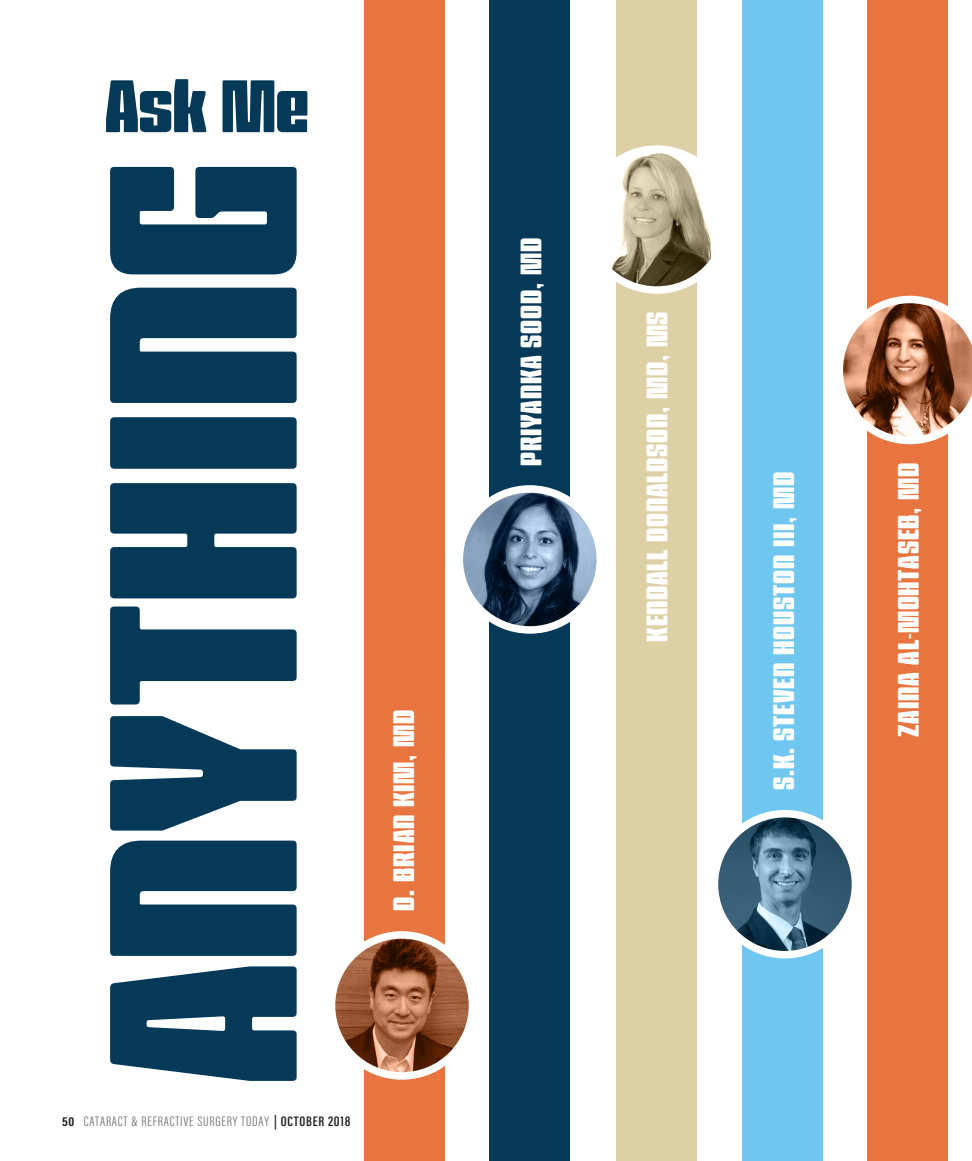
<style>
.page{position:relative;width:972px;height:1161px;background:#fff}
.page>*{position:absolute;margin:0;border:0;box-sizing:border-box;transform-origin:0 0}
.body{font:270px "Barge";color:#043958}
.body-2{font:75px "Barge";color:#043958}
.body-3{font:30px "Barge";letter-spacing:.025em;color:#fff}
.t1{font:300 14.1px "Acumin Pro Extra Cond";letter-spacing:.05em;color:#6c6d70;scale:1.11 1}
.s1{font-weight:700;font-size:13.35px;color:#231f20}
.s2{font-weight:600;color:#231f20}
</style>
<div class="page">
<div style="left:616px;top:0;width:81px;height:1161px;background:#ded0a5"></div>
<div style="left:742px;top:0;width:81px;height:1161px;background:#6fc6ef"></div>
<div style="left:867px;top:0;width:81px;height:1161px;background:#e87440"></div>
<div style="left:364px;top:0;width:81px;height:1161px;background:#e87440"></div>
<img style="left:720px;top:816px;width:130px;height:139px">
<div style="left:711px;top:810px;width:148px;height:148px;border:8px solid #fff;border-radius:50%"></div>
<svg style="left:843px;top:296px;width:129px;height:148px"></svg>
<div style="left:489px;top:0;width:81px;height:1161px;background:#043958"></div>
<img style="left:610px;top:149px;width:102px;height:141px">
<div style="left:583px;top:145px;width:148px;height:149px;border:8px solid #fff;border-radius:50%"></div>
<img style="left:337px;top:935px;width:130px;height:141px">
<div style="left:328px;top:931px;width:148px;height:149px;border:8px solid #fff;border-radius:50%"></div>
<img style="left:465px;top:489px;width:130px;height:141px">
<div style="left:456px;top:485px;width:148px;height:149px;border:8px solid #fff;border-radius:50%"></div>
<p class="body-2" style="left:105px;top:61px;width:206px">Ask Me</p>
<p class="body" style="left:40px;top:1085px;width:925px;rotate:-90deg">ANYTHING</p>
<p class="t1" style="left:62px;top:1113px;width:261px"><span class="s1">50</span> CATARACT &amp; REFRACTIVE SURGERY TODAY <span class="s2">| OCTOBER 2018</span></p>
<p class="body-3" style="left:386px;top:911px;width:203px;rotate:-90deg">D. BRIAN KIM, MD</p>
<p class="body-3" style="left:513px;top:466px;width:229px;rotate:-90deg">PRIYANKA SOOD, MD</p>
<p class="body-3" style="left:639px;top:642px;width:332px;rotate:-90deg">KENDALL DONALDSON, MD, MS</p>
<p class="body-3" style="left:766px;top:790px;width:320px;rotate:-90deg">S.K. STEVEN HOUSTON III, MD</p>
<p class="body-3" style="left:890px;top:737px;width:276px;rotate:-90deg">ZAINA AL-MOHTASEB, MD</p>
</div>
